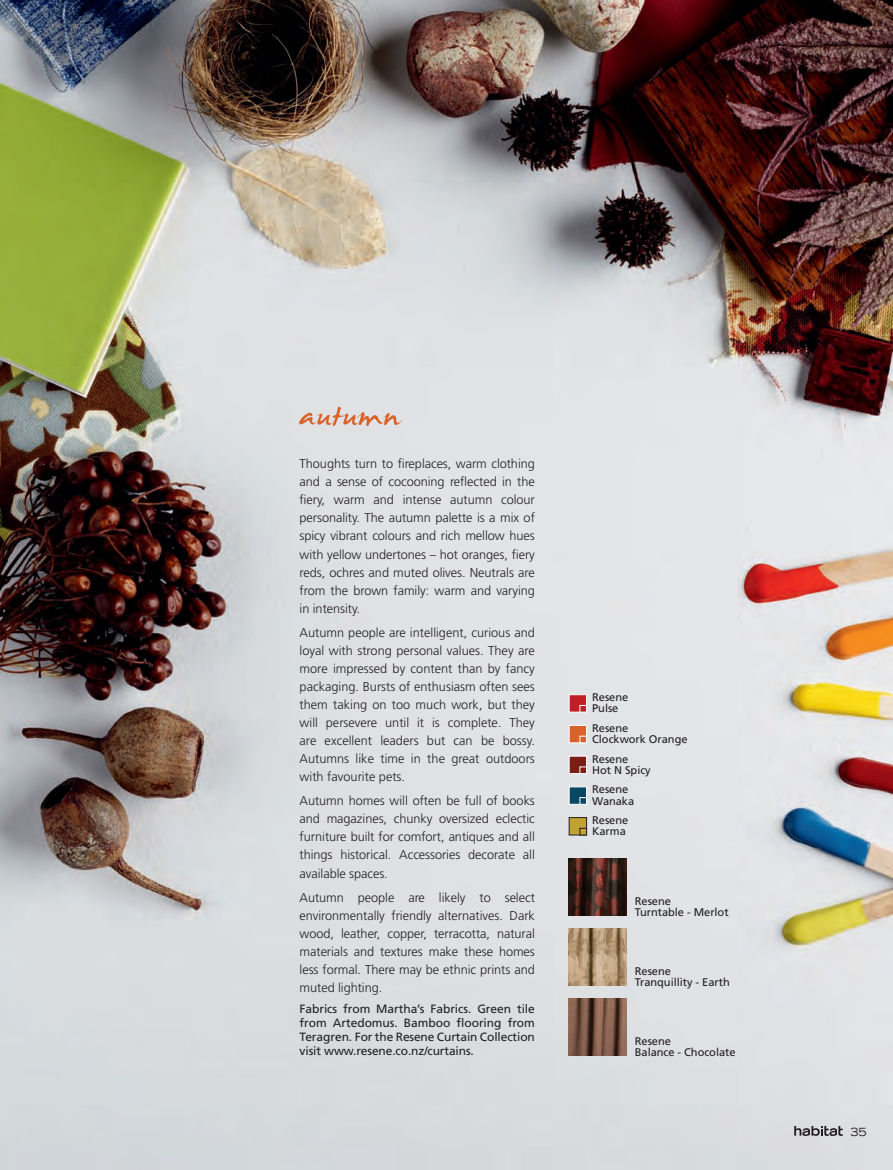
<style>
.page{position:relative;width:893px;height:1170px;background:#fff}
.page>*{position:absolute;margin:0;border:0;box-sizing:border-box;transform-origin:0 0}
.A_Running_Heads{font:54px "James Fajardo";letter-spacing:.035em;color:#da6129}
.A_body{font:300 12.75px/18px "Frutiger";letter-spacing:-.005em;color:#231f20;text-align:justify}
.A_Caption_Left_Black{font:12px/14.2px "Frutiger";letter-spacing:-.01em;color:#231f20;text-align:justify}
.t1{font:expanded 11.25px "Trade Gothic LH";color:#231f20}
.Alt_Sol_Colour_Left{font:11.1px/11.1px "Frutiger";letter-spacing:-.005em;color:#231f20}
</style>
<div class="page">
<img style="left:0;top:0;width:893px;height:1169px">
<div style="left:569px;top:694px;width:18px;height:18px;background:#c02025;border:1px solid #fff"></div>
<div style="left:580px;top:705px;width:7px;height:7px;background:#c02025;border:1px solid #fff"></div>
<div style="left:569px;top:725px;width:18px;height:18px;background:#da6129;border:1px solid #fff"></div>
<div style="left:580px;top:736px;width:7px;height:7px;background:#da6129;border:1px solid #fff"></div>
<div style="left:569px;top:755px;width:18px;height:18px;background:#7d1e16;border:1px solid #fff"></div>
<div style="left:580px;top:766px;width:7px;height:7px;background:#7d1e16;border:1px solid #fff"></div>
<div style="left:569px;top:786px;width:18px;height:18px;background:#084862;border:1px solid #fff"></div>
<div style="left:580px;top:797px;width:7px;height:7px;background:#084862;border:1px solid #fff"></div>
<div style="left:569px;top:817px;width:18px;height:18px;background:#bfa22f"></div>
<div style="left:569px;top:817px;width:18px;height:18px;border:1px solid #231f20"></div>
<div style="left:580px;top:828px;width:7px;height:7px;border:1px solid #231f20"></div>
<img style="left:569px;top:997px;width:57px;height:58px">
<img style="left:569px;top:928px;width:57px;height:57px">
<img style="left:569px;top:857px;width:57px;height:58px">
<svg style="left:794px;top:1125px;width:49px;height:10px"></svg>
<p class="A_Running_Heads" style="left:300px;top:387px;width:101px">autumn</p>
<p class="A_body" style="left:300px;top:455px;width:237px">Thoughts turn to fireplaces, warm clothing and a sense of cocooning reflected in the fiery, warm and intense autumn colour personality. The autumn palette is a mix of spicy vibrant colours and rich mellow hues with yellow undertones – hot oranges, fiery reds, ochres and muted olives. Neutrals are from the brown family: warm and varying in intensity.</p>
<p class="A_body" style="left:300px;top:623px;width:237px">Autumn people are intelligent, curious and loyal with strong personal values. They are more impressed by content than by fancy packaging. Bursts of enthusiasm often sees them taking on too much work, but they will persevere until it is complete. They are excellent leaders but can be bossy.<br>Autumns like time in the great outdoors with favourite pets.</p>
<p class="A_body" style="left:300px;top:792px;width:237px">Autumn homes will often be full of books and magazines, chunky oversized eclectic furniture built for comfort, antiques and all things historical. Accessories decorate all available spaces.</p>
<p class="A_body" style="left:300px;top:888px;width:237px">Autumn people are likely to select environmentally friendly alternatives. Dark wood, leather, copper, terracotta, natural materials and textures make these homes less formal. There may be ethnic prints and muted lighting.</p>
<p class="A_Caption_Left_Black" style="left:300px;top:1001px;width:237px">Fabrics from Martha’s Fabrics. Green tile from Artedomus. Bamboo flooring from Teragren. For the Resene Curtain Collection visit www.resene.co.nz/curtains.</p>
<p class="Alt_Sol_Colour_Left" style="left:592px;top:691px;width:38px">Resene<br>Pulse</p>
<p class="Alt_Sol_Colour_Left" style="left:592px;top:722px;width:97px">Resene<br>Clockwork Orange</p>
<p class="Alt_Sol_Colour_Left" style="left:592px;top:753px;width:60px">Resene<br>Hot N Spicy</p>
<p class="Alt_Sol_Colour_Left" style="left:592px;top:784px;width:44px">Resene<br>Wanaka</p>
<p class="Alt_Sol_Colour_Left" style="left:592px;top:814px;width:38px">Resene<br>Karma</p>
<p class="Alt_Sol_Colour_Left" style="left:635px;top:895px;width:95px">Resene<br>Turntable - Merlot</p>
<p class="Alt_Sol_Colour_Left" style="left:635px;top:965px;width:96px">Resene<br>Tranquillity - Earth</p>
<p class="Alt_Sol_Colour_Left" style="left:635px;top:1035px;width:102px">Resene<br>Balance - Chocolate</p>
<p class="t1" style="left:850px;top:1124px;width:18px">35</p>
</div>
